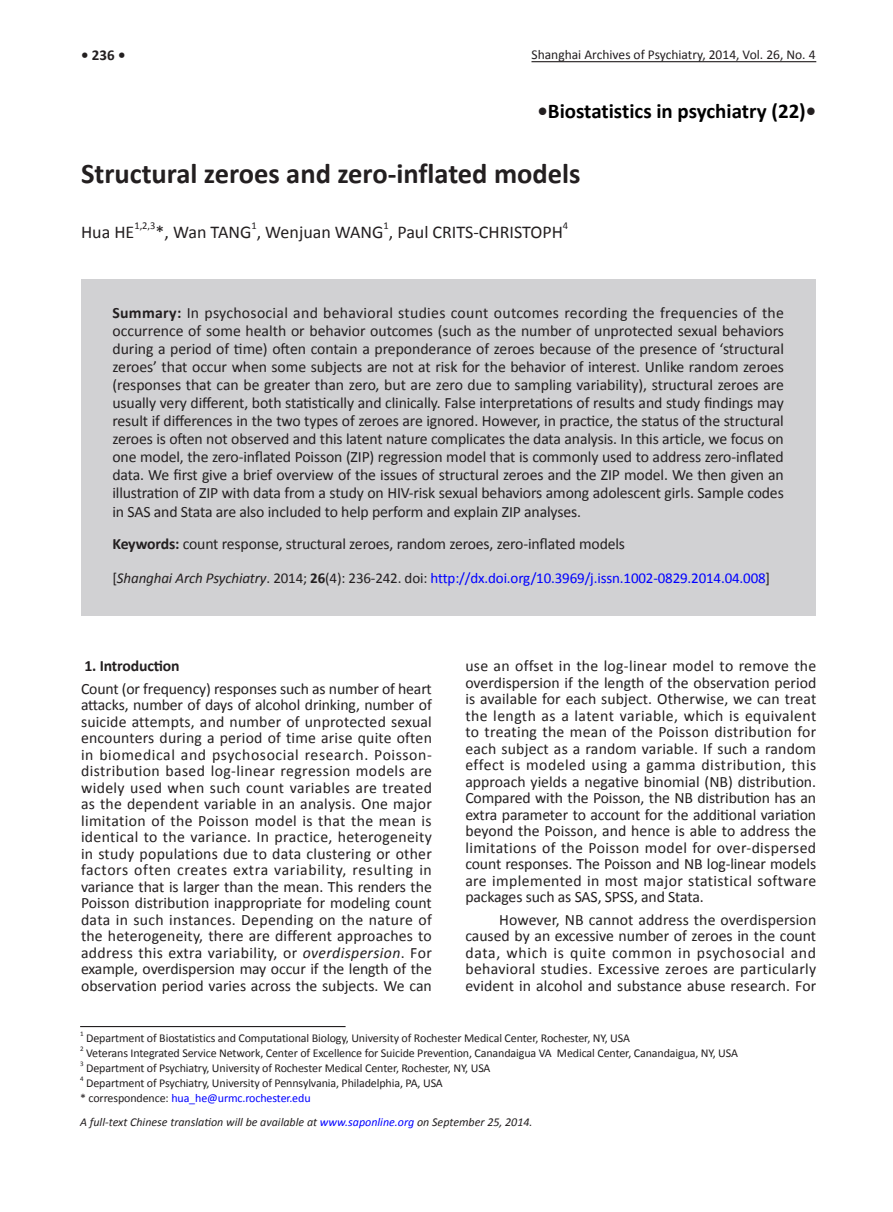
<style>
.page{position:relative;width:893px;height:1212px;background:#fff}
.page>*{position:absolute;margin:0;border:0;box-sizing:border-box;transform-origin:0 0}
.t1{font:700 28.5px "Calibri";color:#231f20}
.正文_wrd_1{font:700 21px "Calibri";color:#000}
.Normal_wrd_35{font:18px "Calibri";color:#231f20}
.Normal_wrd_38{font:15.75px/16.5px "Calibri";color:#231f20;text-align:justify}
.Body_Text_wrd_5{font:15.75px/18.1px "Calibri";letter-spacing:-.01em;color:#231f20;text-align:justify}
.Normal_wrd_9{font:15.75px "Calibri";letter-spacing:-.01em;color:#231f20}
.Body_Text_wrd_5-2{font:700 15.75px "Calibri";letter-spacing:-.01em;color:#231f20}
.Normal_wrd_9-2{font:15px "Calibri";letter-spacing:-.01em;color:#00f}
.t2{font:700 15px "Calibri";color:#231f20}
.t3{font:13.5px "Calibri";color:#231f20}
.Normal_wrd_9-3{font:12px "Calibri";letter-spacing:-.01em;color:#231f20}
.Normal_wrd_10{font:italic 12px "Calibri";color:#231f20}
.Normal_wrd_9-4{font:12px "Calibri";letter-spacing:-.01em;color:#00f}
.Normal_wrd_35-2{font:10.5px "Calibri";color:#231f20}
.Normal_wrd_9-5{font:7.05px "Calibri";color:#231f20}
.s1{color:#231f20}
.s2{font-weight:700}
.s3{font-style:italic;color:#231f20}
.s4{font-weight:700;color:#231f20}
.s5{font-style:italic}
.s6{color:#00f}
</style>
<div class="page">
<hr style="left:80px;top:1026px;width:266px;height:1px;background:#231f20">
<div style="left:81px;top:279px;width:735px;height:337px;background:#d1d1d3"></div>
<hr style="left:531px;top:61px;width:285px;height:1px;background:#231f20">
<p class="t2" style="left:81px;top:46px;width:46px">• 236 •</p>
<p class="t3" style="left:531px;top:46px;width:286px">Shanghai Archives of Psychiatry, 2014, Vol. 26, No. 4</p>
<p class="正文_wrd_1" style="left:537px;top:98px;width:280px"><span class="s1">•</span>Biostatistics in psychiatry (22)<span class="s1">•</span></p>
<p class="t1" style="left:81px;top:156px;width:501px">Structural zeroes and zero-inflated models</p>
<p class="Normal_wrd_35" style="left:81px;top:221px;width:55px">Hua HE</p>
<p class="Normal_wrd_35-2" style="left:134px;top:219px;width:23px">1,2,3</p>
<p class="Normal_wrd_35" style="left:156px;top:221px;width:409px">*, Wan TANG , Wenjuan WANG , Paul CRITS-CHRISTOPH</p>
<p class="Normal_wrd_35-2" style="left:251px;top:219px;width:7px">1</p>
<p class="Normal_wrd_35-2" style="left:384px;top:219px;width:7px">1</p>
<p class="Normal_wrd_35-2" style="left:563px;top:219px;width:7px">4</p>
<p class="Body_Text_wrd_5" style="left:112px;top:303px;width:673px"><span class="s2">Summary:</span> In psychosocial and behavioral studies count outcomes recording the frequencies of the occurrence of some health or behavior outcomes (such as the number of unprotected sexual behaviors during a period of time) often contain a preponderance of zeroes because of the presence of ‘structural zeroes’ that occur when some subjects are not at risk for the behavior of interest. Unlike random zeroes (responses that can be greater than zero, but are zero due to sampling variability), structural zeroes are usually very different, both statistically and clinically. False interpretations of results and study findings may result if differences in the two types of zeroes are ignored. However, in practice, the status of the structural zeroes is often not observed and this latent nature complicates the data analysis. In this article, we focus on one model, the zero-inflated Poisson (ZIP) regression model that is commonly used to address zero-inflated data. We first give a brief overview of the issues of structural zeroes and the ZIP model. We then given an illustration of ZIP with data from a study on HIV-risk sexual behaviors among adolescent girls. Sample codes in SAS and Stata are also included to help perform and explain ZIP analyses.</p>
<p class="Normal_wrd_9" style="left:112px;top:534px;width:514px"><span class="s2">Keywords:</span> count response, structural zeroes, random zeroes, zero-inflated models</p>
<p class="Normal_wrd_9-2" style="left:112px;top:568px;width:659px"><span class="s1">[</span><span class="s3">Shanghai Arch Psychiatry</span><span class="s1">. 2014;</span> <span class="s4">26</span><span class="s1">(4): 236-242. doi:</span> http://dx.doi.org/10.3969/j.issn.1002-0829.2014.04.008<span class="s1">]</span></p>
<p class="Body_Text_wrd_5-2" style="left:84px;top:656px;width:97px">1. Introduction</p>
<p class="Normal_wrd_38" style="left:81px;top:679px;width:352px">Count (or frequency) responses such as number of heart attacks, number of days of alcohol drinking, number of suicide attempts, and number of unprotected sexual encounters during a period of time arise quite often in biomedical and psychosocial research. Poisson&shy;distribution based log-linear regression models are widely used when such count variables are treated as the dependent variable in an analysis. One major limitation of the Poisson model is that the mean is identical to the variance. In practice, heterogeneity in study populations due to data clustering or other factors often creates extra variability, resulting in variance that is larger than the mean. This renders the Poisson distribution inappropriate for modeling count data in such instances. Depending on the nature of the heterogeneity, there are different approaches to address this extra variability, or <span class="s5">overdispersion</span>. For example, overdispersion may occur if the length of the observation period varies across the subjects. We can</p>
<p class="Normal_wrd_38" style="left:465px;top:657px;width:352px">use an offset in the log-linear model to remove the overdispersion if the length of the observation period is available for each subject. Otherwise, we can treat the length as a latent variable, which is equivalent to treating the mean of the Poisson distribution for each subject as a random variable. If such a random effect is modeled using a gamma distribution, this approach yields a negative binomial (NB) distribution.<br>Compared with the Poisson, the NB distribution has an extra parameter to account for the additional variation beyond the Poisson, and hence is able to address the limitations of the Poisson model for over-dispersed count responses. The Poisson and NB log-linear models are implemented in most major statistical software packages such as SAS, SPSS, and Stata.</p>
<p class="Body_Text_wrd_5" style="left:465px;top:910px;width:352px;line-height:16.5px;text-indent:34px">However, NB cannot address the overdispersion caused by an excessive number of zeroes in the count data, which is quite common in psychosocial and behavioral studies. Excessive zeroes are particularly evident in alcohol and substance abuse research. For</p>
<p class="Normal_wrd_9-5" style="left:80px;top:1029px;width:5px">1</p>
<p class="Normal_wrd_9-3" style="left:86px;top:1030px;width:545px">Department of Biostatistics and Computational Biology, University of Rochester Medical Center, Rochester, NY, USA</p>
<p class="Normal_wrd_9-5" style="left:80px;top:1044px;width:5px">2</p>
<p class="Normal_wrd_9-3" style="left:86px;top:1045px;width:653px">Veterans Integrated Service Network, Center of Excellence for Suicide Prevention, Canandaigua VA Medical Center, Canandaigua, NY, USA</p>
<p class="Normal_wrd_9-5" style="left:80px;top:1059px;width:5px">3</p>
<p class="Normal_wrd_9-3" style="left:86px;top:1060px;width:406px">Department of Psychiatry, University of Rochester Medical Center, Rochester, NY, USA</p>
<p class="Normal_wrd_9-5" style="left:80px;top:1074px;width:5px">4</p>
<p class="Normal_wrd_9-3" style="left:86px;top:1075px;width:358px">Department of Psychiatry, University of Pennsylvania, Philadelphia, PA, USA</p>
<p class="Normal_wrd_9-4" style="left:80px;top:1090px;width:232px"><span class="s1">* correspondence:</span> hua_he@urmc.rochester.edu</p>
<p class="Normal_wrd_10" style="left:80px;top:1114px;width:454px">A full-text Chinese translation will be available at <span class="s6">www.saponline.org</span> on September 25, 2014.</p>
</div>
